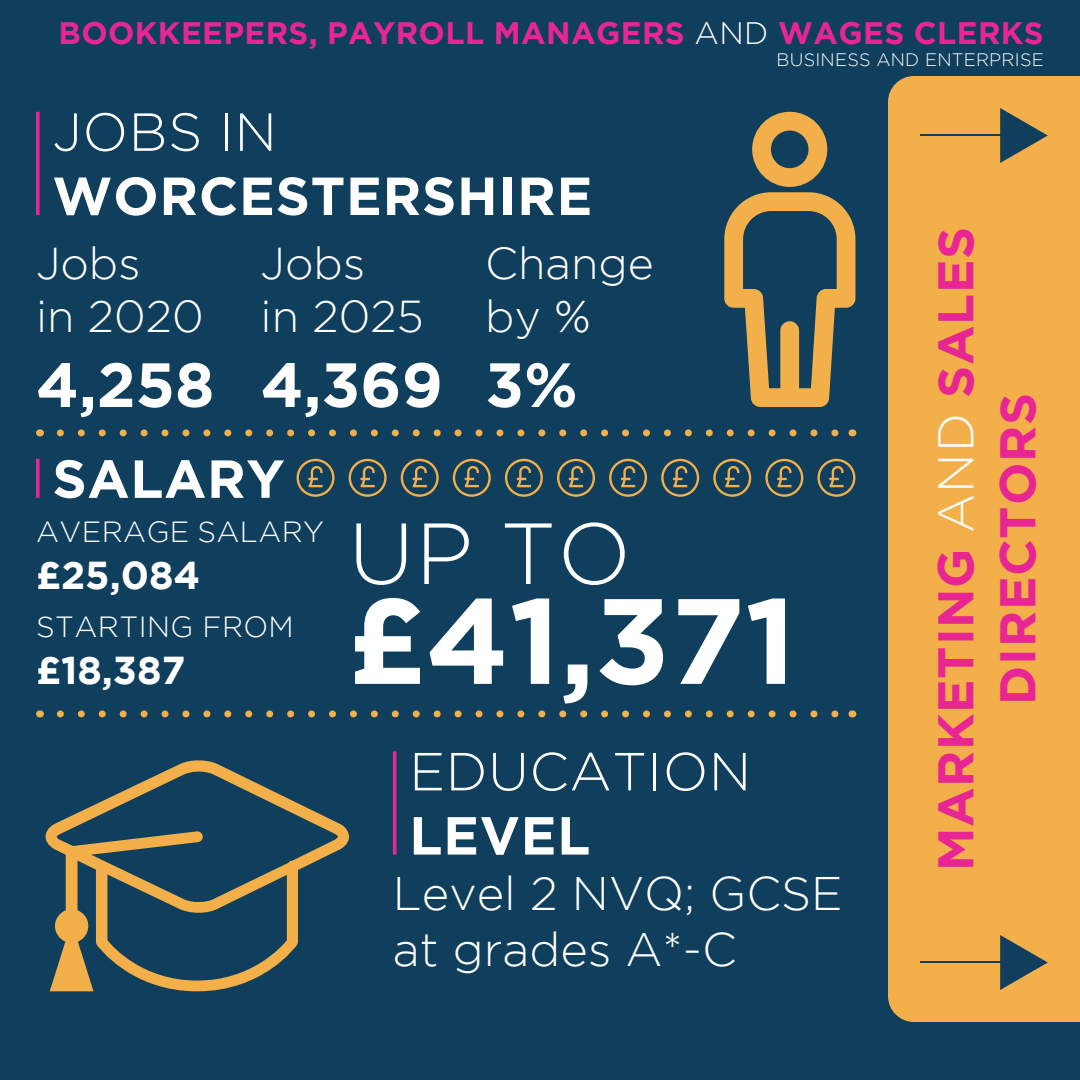
<style>
.page{position:relative;width:1080px;height:1080px;background:#0f3f5c}
.page>*{position:absolute;margin:0;border:0;box-sizing:border-box;transform-origin:0 0}
.t1{font:700 121.1px "Gotham";color:#fff}
.t2{font:300 86.5px "Gotham";color:#fff}
.t3{font:700 62.4px "Gotham";color:#fff}
.t4{font:700 53.5px "Gotham";letter-spacing:.015em;color:#fff}
.t5{font:300 53.5px "Gotham";letter-spacing:.01em;color:#fff}
.t6{font:700 50px/62px "Gotham";letter-spacing:.015em;color:#e82693;text-align:center}
.t7{font:300 47px/56.4px "Gotham";color:#fff}
.t8{font:300 44.6px/53.5px "Gotham";color:#fff}
.t9{font:700 38.8px "Gotham";color:#fff}
.t10{font:700 31px "Gotham";letter-spacing:.015em;color:#e82693}
.t11{font:300 29.1px "Gotham";letter-spacing:.015em;color:#fff}
.t12{font:300 18px "Gotham";letter-spacing:.015em;color:#fff}
.s1{font-weight:300;color:#fff}
</style>
<div class="page">
<div style="left:888px;top:76px;width:192px;height:946px;background:#f2af4a"></div>
<hr style="left:920px;top:135px;width:88px;height:1px;background:#0f3f5c">
<svg style="left:1000px;top:108px;width:48px;height:55px"></svg>
<hr style="left:920px;top:962px;width:88px;height:1px;background:#0f3f5c">
<svg style="left:1000px;top:935px;width:48px;height:55px"></svg>
<svg style="left:36px;top:112px;width:4px;height:103px"></svg>
<svg style="left:724px;top:112px;width:131px;height:295px"></svg>
<div style="left:780px;top:321px;width:19px;height:86px;background:#f2af4a;border-radius:9px"></div>
<svg style="left:297px;top:459px;width:38px;height:38px"></svg>
<svg style="left:349px;top:459px;width:38px;height:38px"></svg>
<svg style="left:401px;top:459px;width:38px;height:38px"></svg>
<svg style="left:661px;top:459px;width:38px;height:38px"></svg>
<svg style="left:453px;top:459px;width:38px;height:38px"></svg>
<svg style="left:713px;top:459px;width:38px;height:38px"></svg>
<svg style="left:505px;top:459px;width:38px;height:38px"></svg>
<svg style="left:765px;top:459px;width:38px;height:38px"></svg>
<svg style="left:557px;top:459px;width:38px;height:38px"></svg>
<svg style="left:817px;top:459px;width:38px;height:38px"></svg>
<svg style="left:609px;top:459px;width:38px;height:38px"></svg>
<svg style="left:36px;top:459px;width:4px;height:39px"></svg>
<hr style="left:393px;top:751px;width:3px;height:104px;background:#e82693">
<svg style="left:46px;top:760px;width:303px;height:231px"></svg>
<svg style="left:60px;top:429px;width:779px;height:7px"></svg>
<svg style="left:60px;top:710px;width:779px;height:7px"></svg>
<p class="t10" style="left:59px;top:15px;width:987px">BOOKKEEPERS, PAYROLL MANAGERS <span class="s1">AND</span> WAGES CLERKS</p>
<p class="t12" style="left:777px;top:49px;width:269px">BUSINESS AND ENTERPRISE</p>
<h3 class="t5" style="left:52px;top:103px;width:226px">JOBS IN</h3>
<h3 class="t4" style="left:52px;top:165px;width:541px">WORCESTERSHIRE</h3>
<h3 class="t8" style="left:36px;top:236px;width:169px">Jobs<br>in 2020</h3>
<h3 class="t3" style="left:36px;top:349px;width:180px">4,258</h3>
<h3 class="t8" style="left:261px;top:236px;width:165px">Jobs<br>in 2025</h3>
<h3 class="t3" style="left:261px;top:349px;width:184px">4,369</h3>
<h3 class="t8" style="left:485px;top:236px;width:170px">Change by %</h3>
<h3 class="t3" style="left:485px;top:349px;width:94px">3%</h3>
<h3 class="t4" style="left:52px;top:448px;width:234px">SALARY</h3>
<p class="t11" style="left:36px;top:516px;width:289px">AVERAGE SALARY</p>
<p class="t9" style="left:36px;top:553px;width:166px">£25,084</p>
<p class="t11" style="left:36px;top:611px;width:259px">STARTING FROM</p>
<p class="t9" style="left:36px;top:648px;width:151px">£18,387</p>
<h2 class="t2" style="left:348px;top:506px;width:284px">UP TO</h2>
<h1 class="t1" style="left:348px;top:571px;width:450px">£41,371</h1>
<h3 class="t5" style="left:409px;top:742px;width:343px">EDUCATION</h3>
<h3 class="t4" style="left:409px;top:805px;width:183px">LEVEL</h3>
<h3 class="t7" style="left:393px;top:864px;width:451px">Level 2 NVQ; GCSE at grades A*-C</h3>
<h3 class="t6" style="left:924px;top:871px;width:646px;rotate:-90deg">MARKETING <span class="s1">AND</span> SALES<br>DIRECTORS</h3>
</div>
